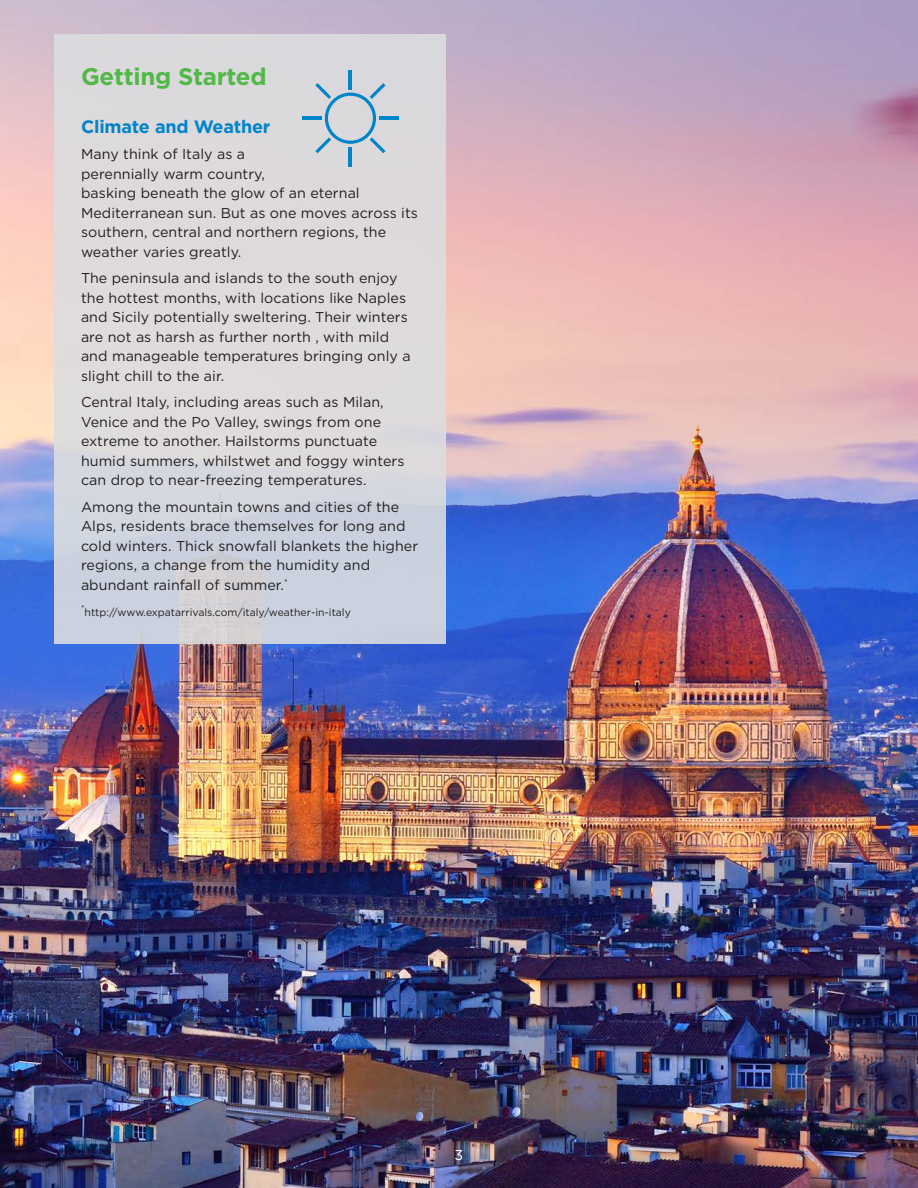
<style>
.page{position:relative;width:918px;height:1188px;background:#fff}
.page>*{position:absolute;margin:0;border:0;box-sizing:border-box;transform-origin:0 0}
.Subhead_body_bold_12{font:700 24px "Gotham";letter-spacing:-.01em;color:#51b948}
.Subhead_body_bold_12-2{font:700 18px "Gotham";letter-spacing:-.01em;color:#0084ca}
.Body_copy__book_9_5{font:14.25px/19.5px "Gotham";letter-spacing:.005em;color:#231f20}
.Legal_copy_Cat{font:14.25px "Gotham";color:#fff}
.t1{font:10.5px "Gotham";color:#231f20}
.t2{font:8.25px "Gotham";color:#231f20}
</style>
<div class="page">
<img style="left:0;top:0;width:918px;height:1188px">
<div style="left:54px;top:35px;width:392px;height:609px;background:linear-gradient(to bottom,#e1dcdb,#d0d4dd)"></div>
<hr style="left:349px;top:70px;width:3px;height:19px;background:#0084ca">
<hr style="left:349px;top:147px;width:3px;height:19px;background:#0084ca">
<hr style="left:379px;top:117px;width:19px;height:3px;background:#0084ca">
<hr style="left:302px;top:117px;width:20px;height:3px;background:#0084ca">
<svg style="left:315px;top:83px;width:71px;height:70px"></svg>
<p class="Subhead_body_bold_12" style="left:81px;top:60px;width:187px">Getting Started</p>
<p class="Subhead_body_bold_12-2" style="left:81px;top:114px;width:191px">Climate and Weather</p>
<p class="Body_copy__book_9_5" style="left:81px;top:144px;width:339px">Many think of Italy as a<br>perennially warm country,<br>basking beneath the glow of an eternal Mediterranean sun. But as one moves across its southern, central and northern regions, the weather varies greatly.</p>
<p class="Body_copy__book_9_5" style="left:81px;top:268px;width:331px">The peninsula and islands to the south enjoy the hottest months, with locations like Naples and Sicily potentially sweltering. Their winters are not as harsh as further north , with mild and manageable temperatures bringing only a slight chill to the air.</p>
<p class="Body_copy__book_9_5" style="left:81px;top:392px;width:325px">Central Italy, including areas such as Milan, Venice and the Po Valley, swings from one extreme to another. Hailstorms punctuate humid summers, whilstwet and foggy winters can drop to near-freezing temperatures.</p>
<p class="Body_copy__book_9_5" style="left:81px;top:496px;width:339px">Among the mountain towns and cities of the Alps, residents brace themselves for long and cold winters. Thick snowfall blankets the higher regions, a change from the humidity and abundant rainfall of summer.<sup>*</sup></p>
<p class="t2" style="left:81px;top:603px;width:5px">*</p>
<p class="t1" style="left:85px;top:606px;width:268px">http://www.expatarrivals.com/italy/weather-in-italy</p>
<p class="Legal_copy_Cat" style="left:455px;top:1146px;width:10px">3</p>
</div>
